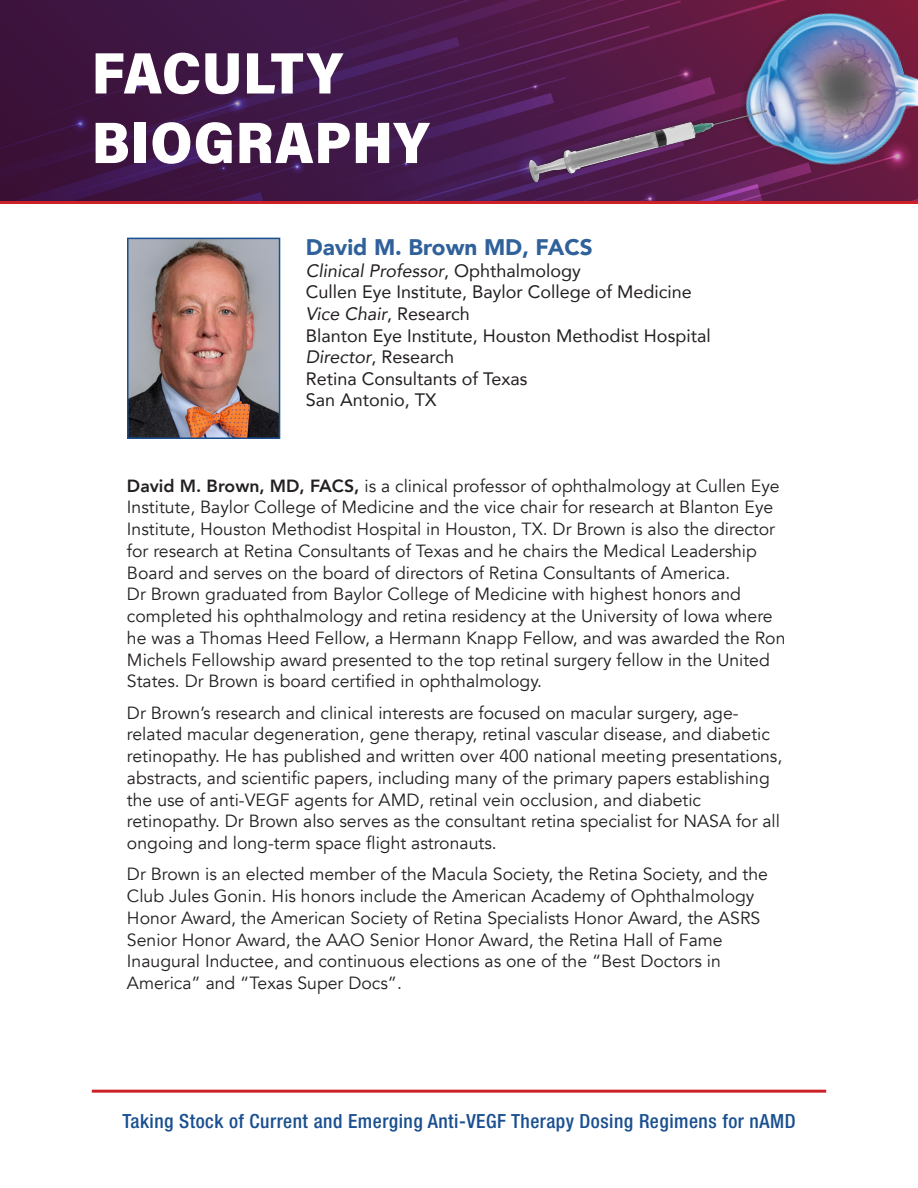
<style>
.page{position:relative;width:918px;height:1188px;background:#fff}
.page>*{position:absolute;margin:0;border:0;box-sizing:border-box;transform-origin:0 0}
.t1{font:58.8px/69.6px "Acumin Variable Concept";letter-spacing:.015em;color:#fff}
.t2{font:900 22.5px "Avenir";color:#30619b}
.t3{font:500 condensed 19.5px "Helvetica Neue LT Std";letter-spacing:.025em;color:#194f90}
.t4{font:18px/21.6px "Avenir";color:#231f20}
.Roboto_Light_BODY{font:17.7px/21.8px "Avenir";color:#231f20}
.s1{font-style:italic}
.s2{font-weight:800}
</style>
<div class="page">
<hr style="left:92px;top:1090px;width:734px;height:3px;background:#cc2126">
<svg style="left:650px;top:179px;width:268px;height:22px;background:#631d4b"></svg>
<svg style="left:69px;top:0;width:657px;height:103px;background:#521a48"></svg>
<svg style="left:0;top:26px;width:650px;height:175px;background:#421747"></svg>
<hr style="left:0;top:201px;width:918px;height:3px;background:#cc2126">
<img style="left:726px;top:0;width:192px;height:179px">
<img style="left:521px;top:103px;width:250px;height:91px">
<img style="left:130px;top:241px;width:147px;height:195px">
<div style="left:127px;top:238px;width:153px;height:201px;border:2px solid #194f90"></div>
<h1 class="t1" style="left:92px;top:36px;width:339px">FACULTY<br>BIOGRAPHY</h1>
<p class="t2" style="left:306px;top:228px;width:289px">David M. Brown MD, FACS</p>
<p class="t4" style="left:306px;top:259px;width:406px"><span class="s1">Clinical Professor</span>, Ophthalmology<br>Cullen Eye Institute, Baylor College of Medicine<br><span class="s1">Vice Chair</span>, Research<br>Blanton Eye Institute, Houston Methodist Hospital<br><span class="s1">Director</span>, Research<br>Retina Consultants of Texas<br>San Antonio, TX</p>
<p class="Roboto_Light_BODY" style="left:127px;top:475px;width:660px"><span class="s2">David M. Brown, MD, FACS,</span> is a clinical professor of ophthalmology at Cullen Eye Institute, Baylor College of Medicine and the vice chair for research at Blanton Eye Institute, Houston Methodist Hospital in Houston, TX. Dr Brown is also the director for research at Retina Consultants of Texas and he chairs the Medical Leadership Board and serves on the board of directors of Retina Consultants of America.<br>Dr Brown graduated from Baylor College of Medicine with highest honors and completed his ophthalmology and retina residency at the University of Iowa where he was a Thomas Heed Fellow, a Hermann Knapp Fellow, and was awarded the Ron Michels Fellowship award presented to the top retinal surgery fellow in the United States. Dr Brown is board certified in ophthalmology.</p>
<p class="Roboto_Light_BODY" style="left:127px;top:702px;width:657px">Dr Brown’s research and clinical interests are focused on macular surgery, age&shy;related macular degeneration, gene therapy, retinal vascular disease, and diabetic retinopathy. He has published and written over 400 national meeting presentations, abstracts, and scientific papers, including many of the primary papers establishing the use of anti-VEGF agents for AMD, retinal vein occlusion, and diabetic retinopathy. Dr Brown also serves as the consultant retina specialist for NASA for all ongoing and long-term space flight astronauts.</p>
<p class="Roboto_Light_BODY" style="left:127px;top:864px;width:643px">Dr Brown is an elected member of the Macula Society, the Retina Society, and the Club Jules Gonin. His honors include the American Academy of Ophthalmology Honor Award, the American Society of Retina Specialists Honor Award, the ASRS Senior Honor Award, the AAO Senior Honor Award, the Retina Hall of Fame Inaugural Inductee, and continuous elections as one of the “Best Doctors in America” and “Texas Super Docs”.</p>
<p class="t3" style="left:122px;top:1109px;width:675px">Taking Stock of Current and Emerging Anti-VEGF Therapy Dosing Regimens for nAMD</p>
</div>
